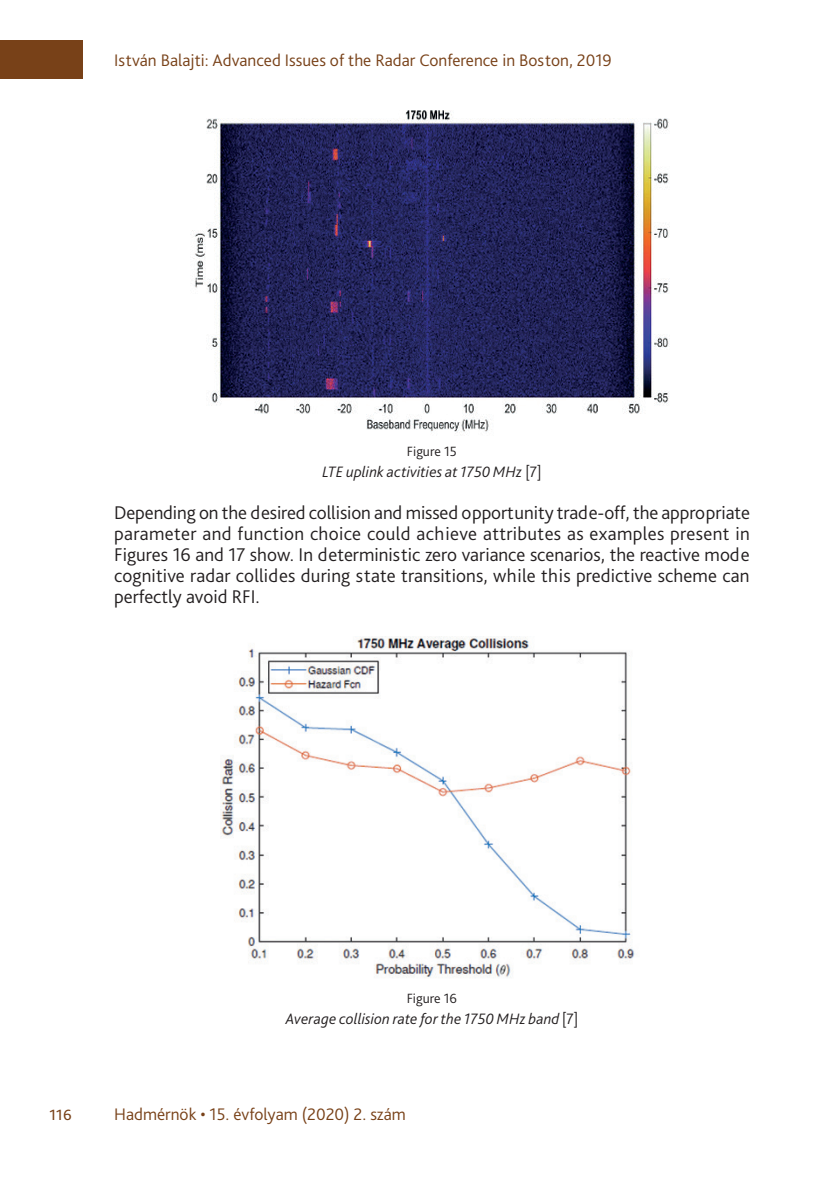
<style>
.page{position:relative;width:834px;height:1181px;background:#fff}
.page>*{position:absolute;margin:0;border:0;box-sizing:border-box;transform-origin:0 0}
._3_1_első_bekezdés{font:300 19.25px/21px "Bliss Pro";letter-spacing:.005em;color:#231f20;text-align:justify}
.t1{font:300 19.25px "Bliss Pro";color:#784118}
.t2{font:300 17.5px "Bliss Pro";color:#784118}
._8_Ábra__képalárás{font:italic 300 15.75px "Bliss Pro";letter-spacing:.005em;color:#231f20}
._8_Ábra_címe{font:300 14px "Bliss Pro";color:#231f20}
.s1{font-style:normal}
</style>
<div class="page">
<div style="left:0;top:41px;width:83px;height:38px;background:#784118"></div>
<img style="left:190px;top:110px;width:480px;height:323px">
<img style="left:221px;top:636px;width:414px;height:342px">
<p class="t2" style="left:114px;top:49px;width:499px">István Balajti: Advanced Issues of the Radar Conference in Boston, 2019</p>
<p class="_8_Ábra_címe" style="left:407px;top:443px;width:51px">Figure 15</p>
<p class="_8_Ábra__képalárás" style="left:322px;top:462px;width:220px">LTE uplink activities at 1750 MHz <span class="s1">[7]</span></p>
<p class="_3_1_első_bekezdés" style="left:114px;top:502px;width:637px">Depending on the desired collision and missed opportunity trade-off, the appropriate parameter and function choice could achieve attributes as examples present in Figures 16 and 17 show. In deterministic zero variance scenarios, the reactive mode cognitive radar collides during state transitions, while this predictive scheme can perfectly avoid RFI.</p>
<p class="_8_Ábra_címe" style="left:406px;top:989px;width:52px">Figure 16</p>
<p class="_8_Ábra__képalárás" style="left:285px;top:1008px;width:294px">Average collision rate for the 1750 MHz band <span class="s1">[7]</span></p>
<p class="t1" style="left:50px;top:1102px;width:24px">116</p>
<p class="t2" style="left:114px;top:1103px;width:293px">Hadmérnök • 15. évfolyam (2020) 2. szám</p>
</div>
